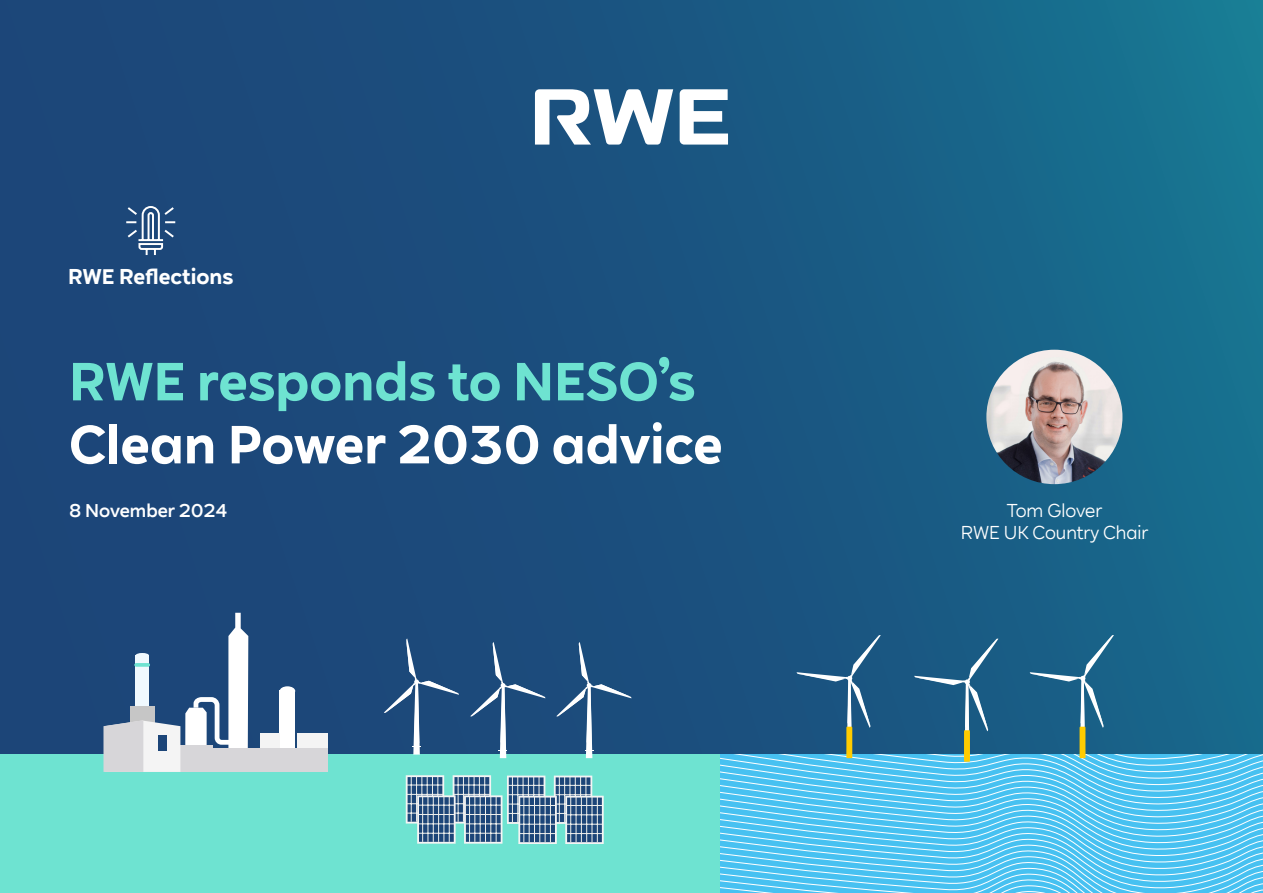
<style>
.page{position:relative;width:1263px;height:893px;background:#fff}
.page>*{position:absolute;margin:0;border:0;box-sizing:border-box;transform-origin:0 0}
.t1{font:700 52.5px "RWE Sans";color:#fff}
.t2{font:700 52.5px "RWE Sans";color:#6ee3d1}
.t3{font:700 21px "RWE Sans";color:#fff}
.t4{font:18px/21.6px "RWE Sans";color:#fff;text-align:center}
.t5{font:500 18px "RWE Sans";color:#fff}
</style>
<div class="page">
<div style="left:0;top:0;width:1263px;height:755px;background:linear-gradient(to right,#1d3e75,#176c8d)"></div>
<svg style="left:720px;top:755px;width:543px;height:138px;background:#65cbf3"></svg>
<svg style="left:796px;top:635px;width:85px;height:123px;background:#2f648a"></svg>
<svg style="left:914px;top:638px;width:85px;height:124px;background:#316d8f"></svg>
<svg style="left:535px;top:89px;width:193px;height:56px"></svg>
<svg style="left:124px;top:205px;width:53px;height:52px;background:#486b93"></svg>
<img style="left:986px;top:350px;width:136px;height:134px">
<svg style="left:1029px;top:635px;width:85px;height:123px;background:#2e6e8f"></svg>
<div style="left:0;top:755px;width:720px;height:138px;background:#6ee3d1"></div>
<svg style="left:556px;top:642px;width:76px;height:116px;background:#316089"></svg>
<svg style="left:470px;top:642px;width:76px;height:116px;background:#325e89"></svg>
<svg style="left:383px;top:638px;width:76px;height:117px;background:#2f5986"></svg>
<div style="left:280px;top:690px;width:15px;height:61px;background:#fff"></div>
<div style="left:260px;top:733px;width:20px;height:37px;background:#f4f4f4"></div>
<div style="left:297px;top:733px;width:30px;height:18px;background:#f4f4f4"></div>
<div style="left:211px;top:749px;width:116px;height:23px;background:#d7d6d9"></div>
<div style="left:280px;top:686px;width:15px;height:10px;background:#fff;border-radius:50%"></div>
<svg style="left:103px;top:613px;width:145px;height:159px"></svg>
<svg style="left:406px;top:775px;width:198px;height:69px;background:#6b93ab"></svg>
<hr style="left:422px;top:797px;width:1px;height:45px;background:#eeefec">
<hr style="left:428px;top:797px;width:1px;height:45px;background:#eeefec">
<hr style="left:433px;top:797px;width:1px;height:45px;background:#eeefec">
<hr style="left:438px;top:797px;width:1px;height:45px;background:#eeefec">
<hr style="left:444px;top:797px;width:1px;height:45px;background:#eeefec">
<hr style="left:449px;top:797px;width:1px;height:45px;background:#eeefec">
<hr style="left:419px;top:805px;width:35px;height:1px;background:#eeefec">
<hr style="left:419px;top:814px;width:35px;height:1px;background:#eeefec">
<hr style="left:419px;top:824px;width:35px;height:1px;background:#eeefec">
<hr style="left:419px;top:833px;width:35px;height:1px;background:#eeefec">
<p class="t3" style="left:68px;top:263px;width:167px">RWE Reflections</p>
<h1 class="t2" style="left:69px;top:348px;width:628px">RWE responds to NESO’s</h1>
<h1 class="t1" style="left:69px;top:411px;width:655px">Clean Power 2030 advice</h1>
<p class="t5" style="left:69px;top:500px;width:160px">8 November 2024</p>
<p class="t4" style="left:961px;top:500px;width:189px">Tom Glover<br>RWE UK Country Chair</p>
</div>
